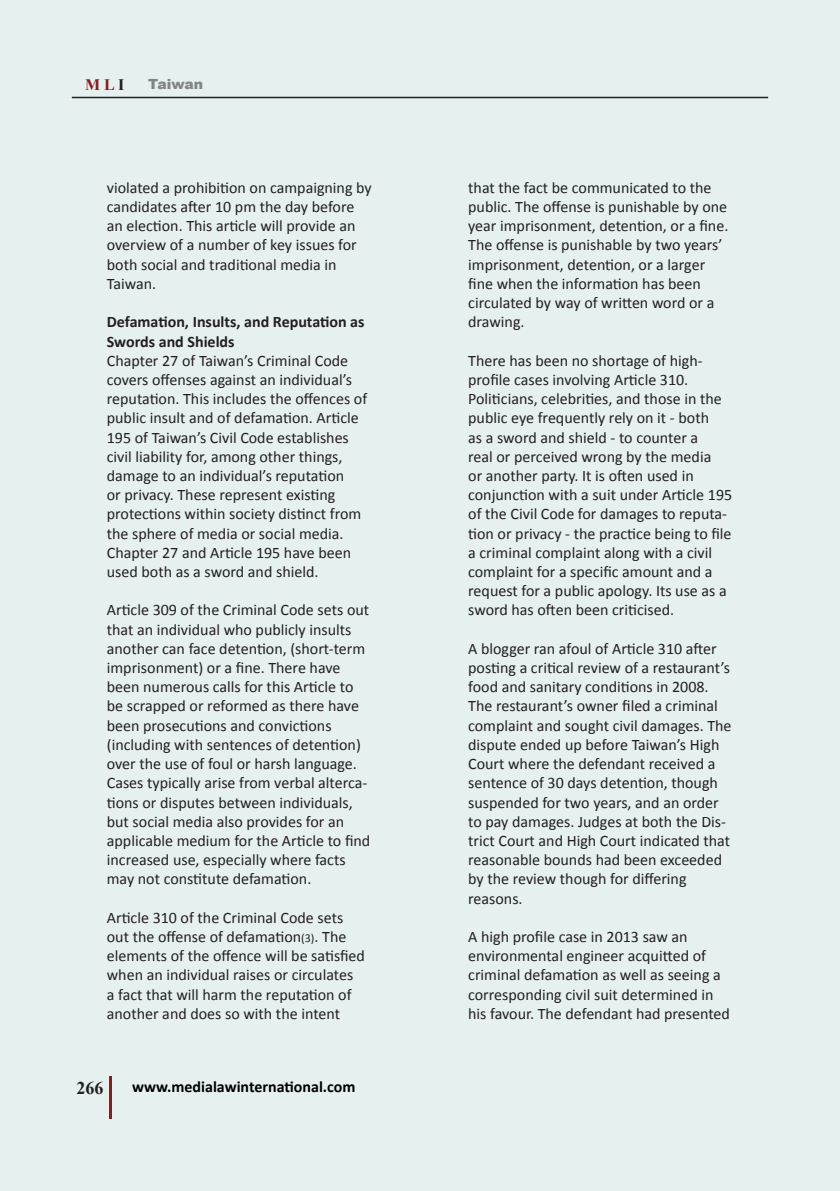
<style>
.page{position:relative;width:840px;height:1191px;background:#fff}
.page>*{position:absolute;margin:0;border:0;box-sizing:border-box;transform-origin:0 0}
.t1{font:700 18px "Times New Roman";color:#231f20}
.t2{font:16px/19.2px "Calibri";color:#231f20}
.t3{font:700 16px/19.2px "Calibri";color:#231f20}
.t4{font:700 16px "Calibri";color:#000}
.t5{font:700 16px "Times New Roman";color:#881d1f}
.t6{font:900 14px "Arial";color:#828487}
.s1{color:#231f20}
.s2{font-size:12px}
</style>
<div class="page">
<div style="left:0;top:0;width:839px;height:1191px;background:#e6f0ee"></div>
<hr style="left:109px;top:1076px;width:3px;height:42px;background:#881d1f">
<div style="left:72px;top:97px;width:695px;height:1px;border:1px solid #231f20"></div>
<p class="t5" style="left:85px;top:73px;width:41px">M L <span class="s1">I</span></p>
<p class="t6" style="left:148px;top:74px;width:57px">Taiwan</p>
<p class="t2" style="left:107px;top:178px;width:266px">violated a prohibition on campaigning by candidates after 10 pm the day before an election. This article will provide an overview of a number of key issues for both social and traditional media in Taiwan.</p>
<p class="t3" style="left:107px;top:312px;width:259px">Defamation, Insults, and Reputation as<br>Swords and Shields</p>
<p class="t2" style="left:107px;top:351px;width:262px">Chapter 27 of Taiwan’s Criminal Code covers offenses against an individual’s reputation. This includes the offences of public insult and of defamation. Article 195 of Taiwan’s Civil Code establishes civil liability for, among other things, damage to an individual’s reputation<br>or privacy. These represent existing protections within society distinct from the sphere of media or social media.<br>Chapter 27 and Article 195 have been used both as a sword and shield.</p>
<p class="t2" style="left:107px;top:600px;width:265px">Article 309 of the Criminal Code sets out that an individual who publicly insults another can face detention, (short-term imprisonment) or a fine. There have been numerous calls for this Article to be scrapped or reformed as there have been prosecutions and convictions (including with sentences of detention) over the use of foul or harsh language.<br>Cases typically arise from verbal alterca&shy;tions or disputes between individuals, but social media also provides for an applicable medium for the Article to find increased use, especially where facts may not constitute defamation.</p>
<p class="t2" style="left:107px;top:908px;width:259px">Article 310 of the Criminal Code sets out the offense of defamation<span class="s2">(3)</span>. The elements of the offence will be satisfied when an individual raises or circulates<br>a fact that will harm the reputation of another and does so with the intent</p>
<p class="t1" style="left:76px;top:1075px;width:28px">266</p>
<p class="t4" style="left:132px;top:1076px;width:225px">www.medialawinternational.com</p>
<p class="t2" style="left:468px;top:178px;width:261px">that the fact be communicated to the public. The offense is punishable by one year imprisonment, detention, or a fine.<br>The offense is punishable by two years’ imprisonment, detention, or a larger fine when the information has been circulated by way of written word or a drawing.</p>
<p class="t2" style="left:468px;top:351px;width:265px">There has been no shortage of high&shy;profile cases involving Article 310.<br>Politicians, celebrities, and those in the public eye frequently rely on it - both<br>as a sword and shield - to counter a<br>real or perceived wrong by the media<br>or another party. It is often used in conjunction with a suit under Article 195 of the Civil Code for damages to reputa&shy;tion or privacy - the practice being to file a criminal complaint along with a civil complaint for a specific amount and a request for a public apology. Its use as a sword has often been criticised.</p>
<p class="t2" style="left:468px;top:639px;width:265px">A blogger ran afoul of Article 310 after posting a critical review of a restaurant’s food and sanitary conditions in 2008.<br>The restaurant’s owner filed a criminal complaint and sought civil damages. The dispute ended up before Taiwan’s High Court where the defendant received a sentence of 30 days detention, though suspended for two years, and an order to pay damages. Judges at both the Dis&shy;trict Court and High Court indicated that reasonable bounds had been exceeded by the review though for differing reasons.</p>
<p class="t2" style="left:468px;top:927px;width:263px">A high profile case in 2013 saw an environmental engineer acquitted of criminal defamation as well as seeing a corresponding civil suit determined in his favour. The defendant had presented</p>
</div>
